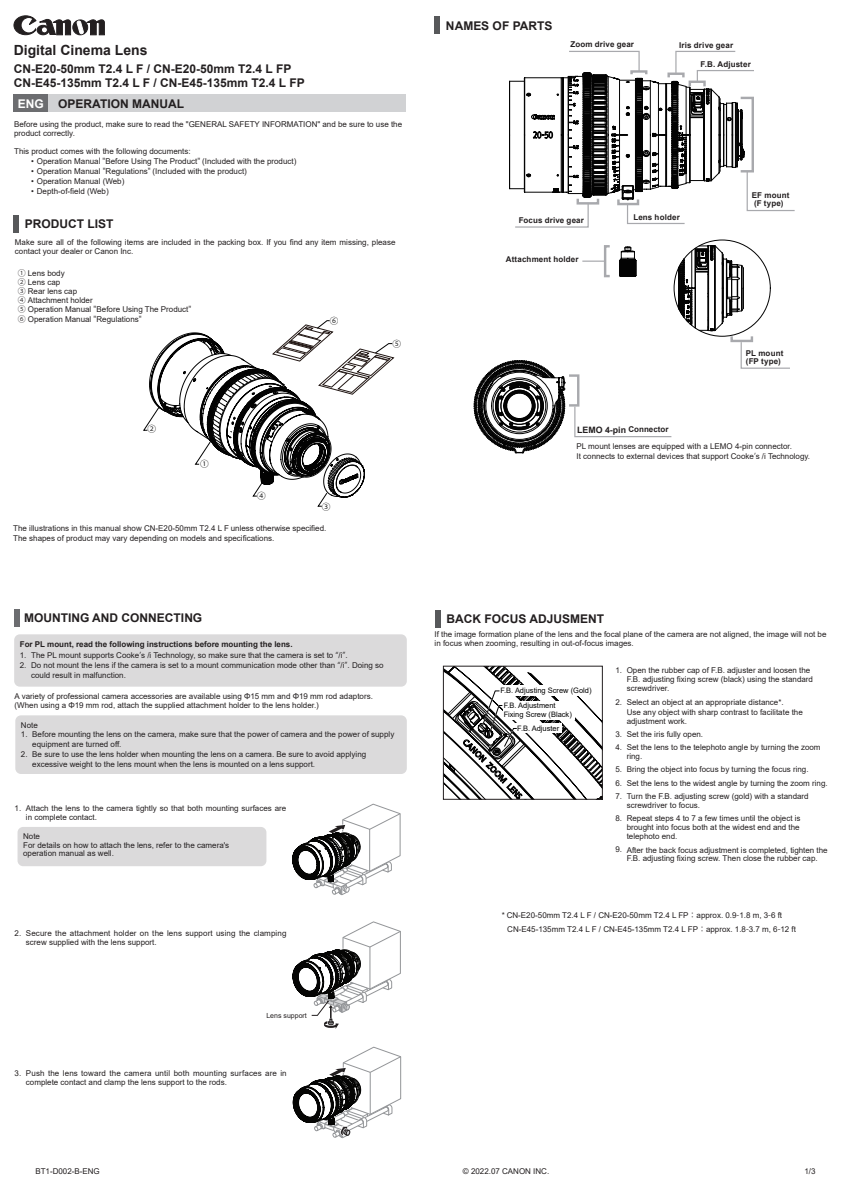
<style>
.page{position:relative;width:842px;height:1191px;background:#fff}
.page>*{position:absolute;margin:0;border:0;box-sizing:border-box;transform-origin:0 0}
.t1{font:700 14px "Arial";color:#231f20}
.t2{font:700 12px/14px "Arial";color:#231f20}
.t3{font:700 8.8px "Arial";color:#231f20}
.t4{font:8.7px "Koz Go Pr 6 N";color:#030303}
.t5{font:8.6px "Koz Go Pr 6 N";color:#030303}
.t6{font:8px/9px "Arial";color:#231f20}
.t7{font:700 8px/8.2px "Arial";letter-spacing:.015em;color:#231f20}
.t8{font:8px/9px "Arial";letter-spacing:.02em;color:#231f20}
.t9{font:7.5px/15.2px "Arial";color:#030303}
.t10{font:7px "Arial";color:#231f20}
.s1{color:#fff}
.s2{font-family:"Koz Go Pro"}
.s3{font-size:8px}
.s4{font-family:"Koz Min Pr 6 N"}
</style>
<div class="page">
<div style="left:435px;top:610px;width:6px;height:17px;background:#57585a"></div>
<div style="left:73px;top:20px;width:15px;height:15px;background:#231f20;border-radius:50%"></div>
<div style="left:73px;top:20px;width:15px;height:15px;border:1px solid #231f20;border-radius:50%"></div>
<svg style="left:77px;top:19px;width:28px;height:16px"></svg>
<svg style="left:14px;top:15px;width:57px;height:20px"></svg>
<div style="left:41px;top:26px;width:7px;height:7px;border:1px solid #231f20;border-radius:50%"></div>
<div style="left:435px;top:16px;width:5px;height:17px;background:#57585a"></div>
<svg style="left:445px;top:668px;width:155px;height:129px"></svg>
<div style="left:443px;top:666px;width:159px;height:133px;border:1px solid #231f20"></div>
<svg style="left:474px;top:50px;width:321px;height:403px"></svg>
<div style="left:13px;top:95px;width:35px;height:17px;background:#6c6d70"></div>
<div style="left:48px;top:95px;width:358px;height:17px;background:#d1d2d4"></div>
<div style="left:14px;top:216px;width:5px;height:17px;background:#57585a"></div>
<svg style="left:143px;top:320px;width:251px;height:186px"></svg>
<div style="left:14px;top:609px;width:6px;height:17px;background:#6c6d70"></div>
<svg style="left:292px;top:803px;width:109px;height:92px"></svg>
<svg style="left:293px;top:921px;width:108px;height:108px"></svg>
<svg style="left:293px;top:1046px;width:108px;height:92px"></svg>
<div style="left:18px;top:827px;width:248px;height:39px;background:#dbdadb;border-radius:6px"></div>
<div style="left:14px;top:634px;width:393px;height:52px;background:#dbdadb;border-radius:6px"></div>
<div style="left:15px;top:715px;width:392px;height:59px;background:#dbdadb;border-radius:6px"></div>
<h1 class="t1" style="left:14px;top:40px;width:135px">Digital Cinema Lens</h1>
<h2 class="t2" style="left:14px;top:62px;width:293px">CN-E20-50mm T2.4 L F / CN-E20-50mm T2.4 L FP<br>CN-E45-135mm T2.4 L F / CN-E45-135mm T2.4 L FP</h2>
<h2 class="t2" style="left:18px;top:97px;width:168px"><span class="s1">ENG</span> OPERATION MANUAL</h2>
<p class="t6" style="left:14px;top:120px;width:389px">Before using the product, make sure to read the "GENERAL SAFETY INFORMATION" and be sure to use the product correctly.</p>
<p class="t6" style="left:14px;top:147px;width:178px">This product comes with the following documents:</p>
<p class="t6" style="left:31px;top:157px;width:267px">• Operation Manua<span class="s2">l "</span>Before Using The Product<span class="s2">"</span> (Included with the product)</p>
<p class="t6" style="left:31px;top:167px;width:217px">• Operation Manual <span class="s2">"</span>Regulations<span class="s2">"</span> (Included with the product)</p>
<p class="t6" style="left:31px;top:177px;width:95px">• Operation Manual (Web)</p>
<p class="t6" style="left:31px;top:187px;width:79px">• Depth-of-field (Web)</p>
<h2 class="t2" style="left:25px;top:217px;width:90px">PRODUCT LIST</h2>
<p class="t6" style="left:15px;top:238px;width:382px">Make sure all of the following items are included in the packing box. If you find any item missing, please contact your dealer or Canon Inc.</p>
<p class="t6" style="left:18px;top:268px;width:175px"><span class="s2">①</span> Lens body<br><span class="s2">②</span> Lens cap<br><span class="s2">③</span> Rear lens cap<br><span class="s2">④</span> Attachment holder<br><span class="s2">⑤</span> Operation Manual <span class="s2">"</span>Before Using The Product<span class="s2">"</span></p>
<p class="t6" style="left:18px;top:314px;width:125px"><span class="s2">⑥</span> Operation Manual <span class="s2">"</span>Regulations<span class="s2">"</span></p>
<p class="t5" style="left:330px;top:316px;width:10px">⑥</p>
<p class="t5" style="left:392px;top:339px;width:10px">⑤</p>
<p class="t4" style="left:148px;top:424px;width:10px">②</p>
<p class="t4" style="left:200px;top:459px;width:10px">①</p>
<p class="t4" style="left:257px;top:491px;width:10px">④</p>
<p class="t4" style="left:322px;top:501px;width:10px">③</p>
<p class="t6" style="left:13px;top:524px;width:315px">The illustrations in this manual show CN-E20-50mm T2.4 L F unless otherwise specified.<br>The shapes of product may vary depending on models and specifications.</p>
<h2 class="t2" style="left:24px;top:611px;width:180px">MOUNTING AND CONNECTING</h2>
<p class="t7" style="left:20px;top:640px;width:274px">For PL mount, read the following instructions before mounting the lens.</p>
<p class="t6" style="left:20px;top:650px;width:329px">1. The PL mount supports Cooke<span class="s2">ʼ</span>s /i Technology, so make sure that the camera is set to <span class="s2">“</span>/i<span class="s2">”</span>.</p>
<p class="t6" style="left:31px;top:660px;width:354px;line-height:10px;text-indent:-11px">2. Do not mount the lens if the camera is set to a mount communication mode other than <span class="s2">“</span>/i<span class="s2">”</span>. Doing so could result in malfunction.</p>
<p class="t6" style="left:15px;top:691px;width:360px">A variety of professional camera accessories are available using Φ15 mm and Φ19 mm rod adaptors. (When using a Φ19 mm rod, attach the supplied attachment holder to the lens holder.)</p>
<p class="t6" style="left:21px;top:720px;width:18px">Note</p>
<p class="t6" style="left:32px;top:729px;width:363px;line-height:10px;text-indent:-11px">1. Before mounting the lens on the camera, make sure that the power of camera and the power of supply equipment are turned off.</p>
<p class="t6" style="left:32px;top:749px;width:335px;line-height:10px;text-indent:-11px">2. Be sure to use the lens holder when mounting the lens on a camera. Be sure to avoid applying excessive weight to the lens mount when the lens is mounted on a lens support.</p>
<p class="t6" style="left:26px;top:803px;width:262px;text-indent:-11px">1. Attach the lens to the camera tightly so that both mounting surfaces are in complete contact.</p>
<p class="t6" style="left:23px;top:832px;width:208px">Note<br>For details on how to attach the lens, refer to the camera's</p>
<p class="t6" style="left:23px;top:849px;width:92px">operation manual as well.</p>
<p class="t6" style="left:26px;top:928px;width:262px;text-indent:-11px">2. Secure the attachment holder on the lens support using the clamping screw supplied with the lens support.</p>
<p class="t10" style="left:266px;top:1011px;width:42px">Lens support</p>
<p class="t8" style="left:26px;top:1068px;width:262px;text-indent:-11px">3. Push the lens toward the camera until both mounting surfaces are in complete contact and clamp the lens support to the rods.</p>
<h2 class="t2" style="left:446px;top:19px;width:108px">NAMES OF PARTS</h2>
<p class="t7" style="left:570px;top:40px;width:65px">Zoom drive gear</p>
<p class="t7" style="left:679px;top:41px;width:55px">Iris drive gear</p>
<p class="t7" style="left:700px;top:60px;width:52px">F.B. Adjuster</p>
<p class="t7" style="left:752px;top:191px;width:39px">EF mount (F type)</p>
<p class="t7" style="left:519px;top:216px;width:67px">Focus drive gear</p>
<p class="t7" style="left:506px;top:255px;width:74px">Attachment holder</p>
<p class="t7" style="left:633px;top:213px;width:48px">Lens holder</p>
<p class="t3" style="left:577px;top:423px;width:93px">LEMO 4-pin <span class="s3">Connector</span></p>
<p class="t7" style="left:746px;top:349px;width:39px">PL mount (FP type)</p>
<p class="t6" style="left:576px;top:441px;width:235px;line-height:10px">PL mount lenses are equipped with a LEMO 4-pin connector.<br>It connects to external devices that support Cooke<span class="s2">ʼ</span>s /i Technology.</p>
<h2 class="t2" style="left:447px;top:612px;width:159px">BACK FOCUS ADJUSMENT</h2>
<p class="t6" style="left:435px;top:629px;width:393px">If the image formation plane of the lens and the focal plane of the camera are not aligned, the image will not be in focus when zooming, resulting in out-of-focus images.</p>
<p class="t9" style="left:504px;top:683px;width:89px;text-indent:-3px">F.B. Adjusting Screw (Gold)<br>F.B. Adjustment</p>
<p class="t9" style="left:504px;top:708px;width:70px;line-height:13.3px;text-align:center">Fixing Screw (Black)<br>F.B. Adjuster</p>
<p class="t6" style="left:627px;top:666px;width:188px;text-indent:-11px">1. Open the rubber cap of F.B. adjuster and loosen the<br>F.B. adjusting fixing screw (black) using the standard screwdriver.</p>
<p class="t6" style="left:627px;top:697px;width:178px;line-height:10px;text-indent:-11px">2. Select an object at an appropriate distance*.<br>Use any object with sharp contrast to facilitate the</p>
<p class="t6" style="left:627px;top:716px;width:62px">adjustment work.</p>
<p class="t6" style="left:615px;top:729px;width:89px">3. Set the iris fully open.</p>
<p class="t6" style="left:627px;top:743px;width:195px;text-indent:-11px">4. Set the lens to the telephoto angle by turning the zoom ring.</p>
<p class="t6" style="left:615px;top:765px;width:195px">5. Bring the object into focus by turning the focus ring.</p>
<p class="t6" style="left:615px;top:778px;width:214px">6. Set the lens to the widest angle by turning the zoom ring.</p>
<p class="t6" style="left:627px;top:791px;width:183px;text-indent:-11px">7. Turn the F.B. adjusting screw (gold) with a standard screwdriver to focus.</p>
<p class="t6" style="left:627px;top:813px;width:175px;text-align:justify;text-indent:-11px">8. Repeat steps 4 to 7 a few times until the object is brought into focus both at the widest end and the telephoto end.</p>
<p class="t6" style="left:615px;top:845px;width:214px;text-align:center">9. After the back focus adjustment is completed, tighten the<br>F.B. adjusting fixing screw. Then close the rubber cap.</p>
<p class="t6" style="left:507px;top:908px;width:290px;line-height:13.5px;text-indent:-6px">* CN-E20-50mm T2.4 L F / CN-E20-50mm T2.4 L FP<span class="s4">：</span>approx. 0.9<span class="s2">-</span>1.8 m, 3<span class="s2">-</span>6 ft<br>CN-E45-135mm T2.4 L F / CN-E45-135mm T2.4 L FP<span class="s4">：</span>approx. 1.8<span class="s2">-</span>3.7 m, 6<span class="s2">-</span>12 ft</p>
<p class="t6" style="left:35px;top:1166px;width:66px">BT1-D002-B-ENG</p>
<p class="t6" style="left:463px;top:1166px;width:88px">© 2022.07 CANON INC.</p>
<p class="t6" style="left:804px;top:1166px;width:13px">1/3</p>
</div>
